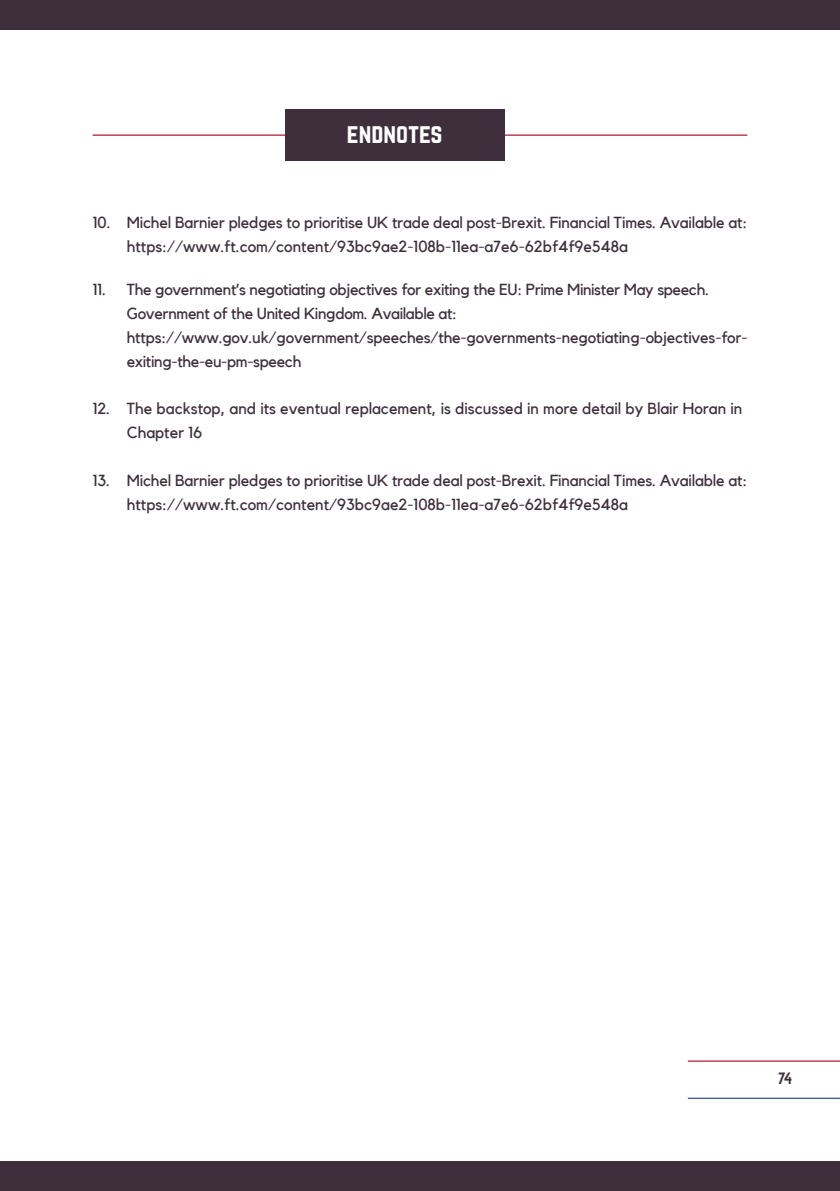
<style>
.page{position:relative;width:840px;height:1191px;background:#fff}
.page>*{position:absolute;margin:0;border:0;box-sizing:border-box;transform-origin:0 0}
.t1{font:24px "Norwester";color:#fff}
.t2{font:16px/23.8px "Kollektif";letter-spacing:-.01em;color:#3f2f3d}
.t3{font:14.4px "Norwester";color:#3f2f3d}
</style>
<div class="page">
<div style="left:0;top:1161px;width:839px;height:30px;background:#3f2f3d"></div>
<div style="left:0;top:0;width:839px;height:30px;background:#3f2f3d"></div>
<hr style="left:93px;top:134px;width:653px;height:2px;background:#be374c">
<div style="left:285px;top:109px;width:219px;height:52px;background:#3f2f3d"></div>
<hr style="left:687px;top:1097px;width:152px;height:2px;background:#46638c">
<hr style="left:687px;top:1060px;width:152px;height:1px;background:#be374c">
<p class="t1" style="left:346px;top:122px;width:97px">ENDNOTES</p>
<p class="t2" style="left:93px;top:211px;width:655px">10. Michel Barnier pledges to prioritise UK trade deal post-Brexit. Financial Times. Available at:</p>
<p class="t2" style="left:127px;top:235px;width:502px">https://www.ft.com/content/93bc9ae2-108b-11ea-a7e6-62bf4f9e548a</p>
<p class="t2" style="left:93px;top:278px;width:617px">11. The government’s negotiating objectives for exiting the EU: Prime Minister May speech.</p>
<p class="t2" style="left:127px;top:302px;width:332px">Government of the United Kingdom. Available at:</p>
<p class="t2" style="left:127px;top:325px;width:622px">https://www.gov.uk/government/speeches/the-governments-negotiating-objectives-for&shy;exiting-the-eu-pm-speech</p>
<p class="t2" style="left:93px;top:397px;width:651px">12. The backstop, and its eventual replacement, is discussed in more detail by Blair Horan in</p>
<p class="t2" style="left:127px;top:421px;width:77px">Chapter 16</p>
<p class="t2" style="left:93px;top:468px;width:655px">13. Michel Barnier pledges to prioritise UK trade deal post-Brexit. Financial Times. Available at:</p>
<p class="t2" style="left:127px;top:492px;width:502px">https://www.ft.com/content/93bc9ae2-108b-11ea-a7e6-62bf4f9e548a</p>
<p class="t3" style="left:777px;top:1071px;width:16px">74</p>
</div>
